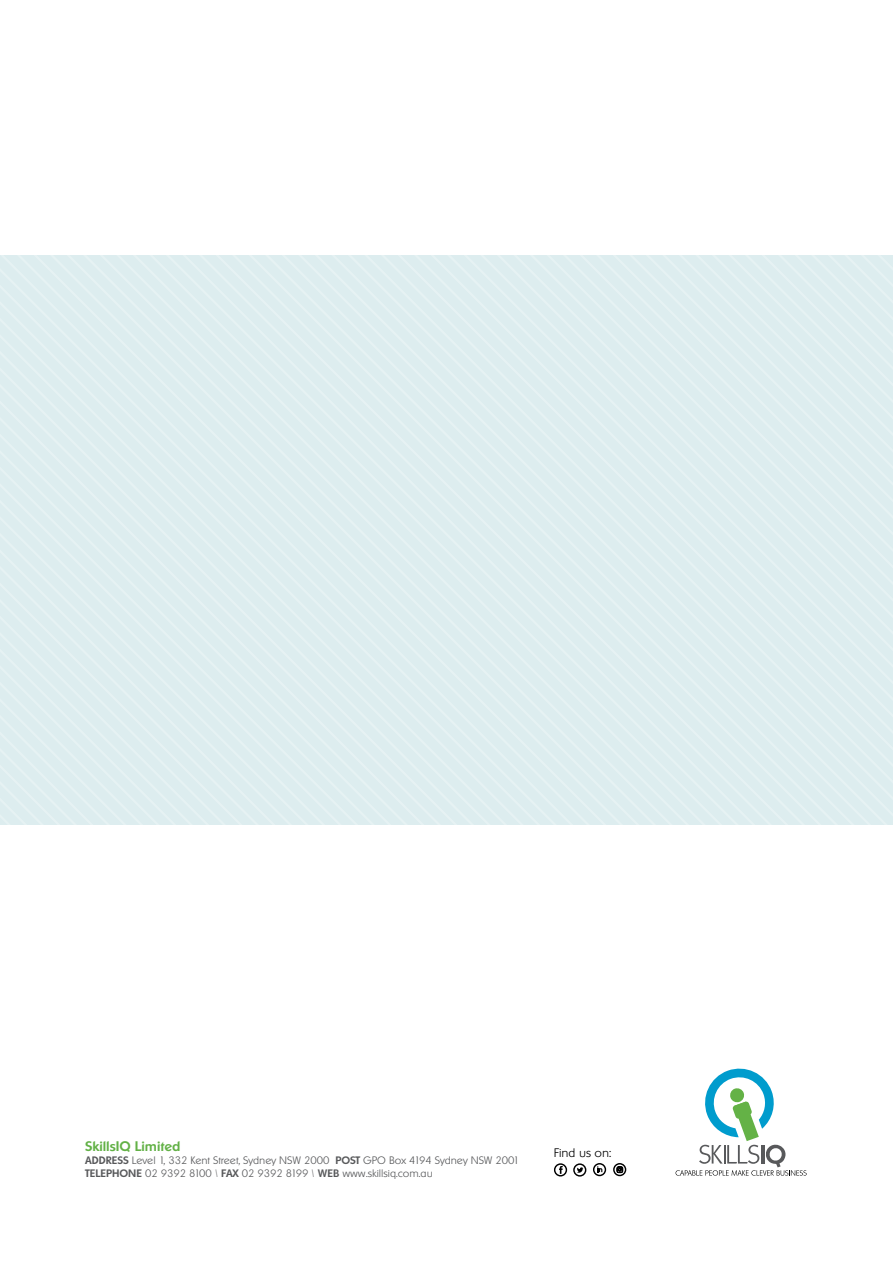
<style>
.page{position:relative;width:893px;height:1263px;background:#fff}
.page>*{position:absolute;margin:0;border:0;box-sizing:border-box;transform-origin:0 0}
.t1{font:500 13.5px "Ornitons Serial";color:#62b146}
.t2{font:200 12px "Ornitons Serial";color:#000}
.t3{font:200 10.5px/12.6px "Ornitons Serial";color:#58595b}
.s1{font-weight:500}
</style>
<div class="page">
<svg style="left:845px;top:255px;width:48px;height:570px;background:#deedef"></svg>
<svg style="left:0;top:255px;width:845px;height:570px;background:#deedef"></svg>
<svg style="left:675px;top:1068px;width:132px;height:108px"></svg>
<svg style="left:613px;top:1163px;width:14px;height:14px"></svg>
<svg style="left:554px;top:1163px;width:52px;height:14px"></svg>
<p class="t1" style="left:85px;top:1138px;width:97px">SkillsIQ Limited</p>
<p class="t3" style="left:85px;top:1154px;width:436px"><span class="s1">ADDRESS</span> Level 1, 332 Kent Street, Sydney NSW 2000 <span class="s1">POST</span> GPO Box 4194 Sydney NSW 2001<br><span class="s1">TELEPHONE</span> 02 9392 8100 \ <span class="s1">FAX</span> 02 9392 8199 \ <span class="s1">WEB</span> www.skillsiq.com.au</p>
<p class="t2" style="left:554px;top:1146px;width:59px">Find us on:</p>
</div>
